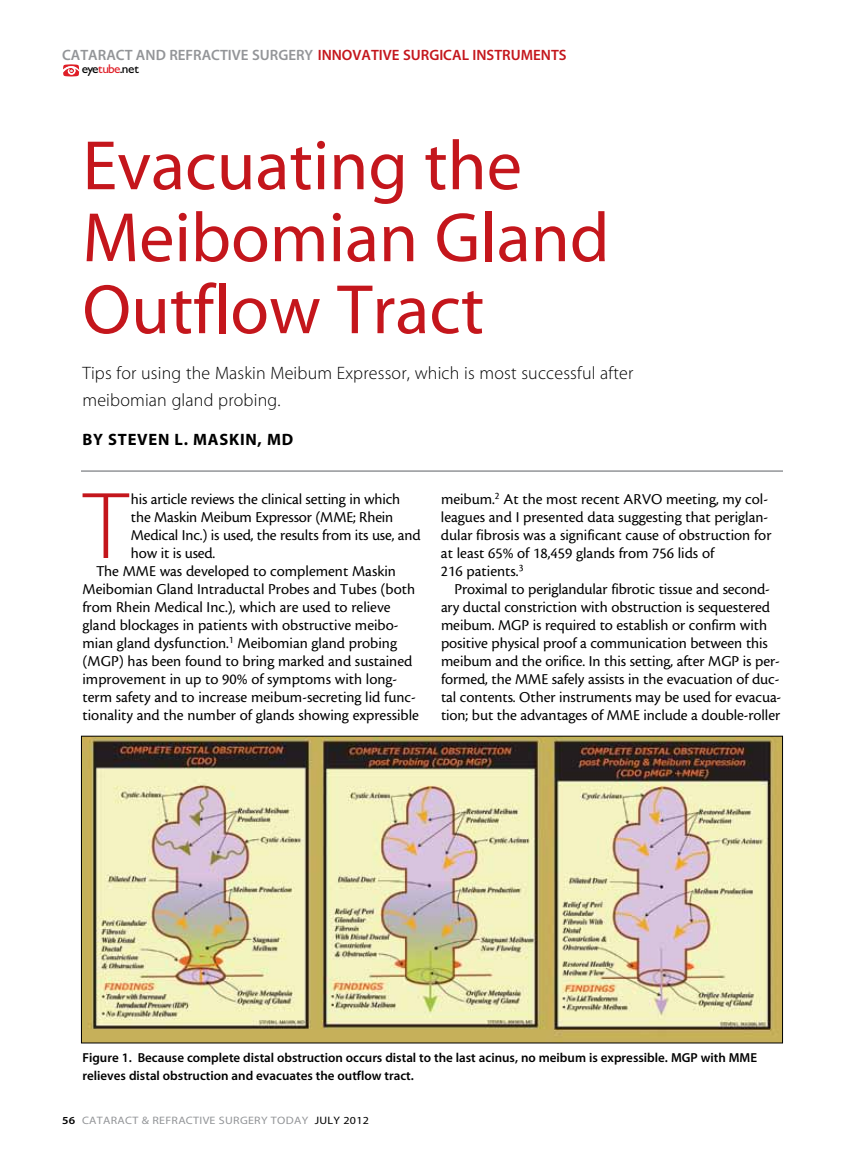
<style>
.page{position:relative;width:864px;height:1161px;background:#fff}
.page>*{position:absolute;margin:0;border:0;box-sizing:border-box;transform-origin:0 0}
.t1{font:95.85px "Myriad MM 215 600";color:#c4161c}
.t2{font:70.5px/72px "Myriad MM 400 600";color:#c4161c}
.t3{font:18px/27px "Myriad MM 215 600";letter-spacing:.01em;color:#000}
.t4{font:16.5px "Myriad MM 700 600";letter-spacing:.045em;color:#000}
.t5{font:15.75px/18px "Cronos MM 408 10";color:#000}
.t6{font:15px "Myriad MM 565 600";color:#c4161c}
.t7{font:13.05px/18px "Myriad MM 565 600";color:#000}
.t8{font:12.75px "Gill Sans";letter-spacing:-.04em;color:#000;scale:1.05 1}
.t9{font:10.8px "Myriad MM 400 600";letter-spacing:.025em;color:#939598;scale:1.11 1}
.s1{color:#939598}
.s2{color:#df1f28}
.s3{font-family:"Myriad MM 565 600";color:#000}
.s4{color:#000}
</style>
<div class="page">
<hr style="left:81px;top:470px;width:702px;height:2px;background:#939598">
<img style="left:83px;top:738px;width:698px;height:303px">
<svg style="left:63px;top:64px;width:16px;height:13px"></svg>
<p class="t6" style="left:62px;top:47px;width:505px"><span class="s1">Cataract and Refractive Surgery</span> Innovative Surgical Instruments</p>
<p class="t8" style="left:82px;top:62px;width:56px">eye<span class="s2">tube</span>.net</p>
<h2 class="t2" style="left:82px;top:133px;width:529px">Evacuating the<br>Meibomian Gland<br>Outflow Tract</h2>
<p class="t3" style="left:82px;top:360px;width:552px">Tips for using the Maskin Meibum Expressor, which is most successful after meibomian gland probing.</p>
<p class="t4" style="left:82px;top:431px;width:212px">BY STEVEN L. MASKIN, MD</p>
<h1 class="t1" style="left:84px;top:480px;width:46px">T</h1>
<p class="t5" style="left:131px;top:490px;width:271px">his article reviews the clinical setting in which</p>
<p class="t5" style="left:131px;top:508px;width:264px">the Maskin Meibum Expressor (MME; Rhein</p>
<p class="t5" style="left:131px;top:526px;width:291px">Medical Inc.) is used, the results from its use, and</p>
<p class="t5" style="left:131px;top:544px;width:86px">how it is used.</p>
<p class="t5" style="left:96px;top:562px;width:302px">The MME was developed to complement Maskin</p>
<p class="t5" style="left:83px;top:580px;width:334px">Meibomian Gland Intraductal Probes and Tubes (both</p>
<p class="t5" style="left:83px;top:598px;width:310px">from Rhein Medical Inc.), which are used to relieve</p>
<p class="t5" style="left:83px;top:616px;width:318px">gland blockages in patients with obstructive meibo-</p>
<p class="t5" style="left:83px;top:634px;width:316px">mian gland dysfunction.<sup>1</sup> Meibomian gland probing</p>
<p class="t5" style="left:83px;top:652px;width:331px">(MGP) has been found to bring marked and sustained</p>
<p class="t5" style="left:83px;top:670px;width:316px">improvement in up to 90% of symptoms with long-</p>
<p class="t5" style="left:83px;top:688px;width:335px">term safety and to increase meibum-secreting lid func-</p>
<p class="t5" style="left:83px;top:706px;width:338px">tionality and the number of glands showing expressible</p>
<p class="t5" style="left:441px;top:490px;width:332px">meibum.<sup>2</sup> At the most recent ARVO meeting, my col&shy;leagues and I presented data suggesting that periglan&shy;dular fibrosis was a significant cause of obstruction for at least 65% of 18,459 glands from 756 lids of<br>216 patients.<sup>3</sup></p>
<p class="t5" style="left:441px;top:580px;width:342px;text-indent:13px">Proximal to periglandular fibrotic tissue and second&shy;ary ductal constriction with obstruction is sequestered meibum. MGP is required to establish or confirm with positive physical proof a communication between this meibum and the orifice. In this setting, after MGP is per&shy;formed, the MME safely assists in the evacuation of duc&shy;tal contents. Other instruments may be used for evacua&shy;tion; but the advantages of MME include a double-roller</p>
<p class="t7" style="left:82px;top:1049px;width:676px">Figure 1. Because complete distal obstruction occurs distal to the last acinus, no meibum is expressible. MGP with MME relieves distal obstruction and evacuates the outflow tract.</p>
<p class="t9" style="left:62px;top:1115px;width:278px"><span class="s3">56</span> Cataract &amp; Refractive Surgery Today <span class="s4">july 2012</span></p>
</div>
